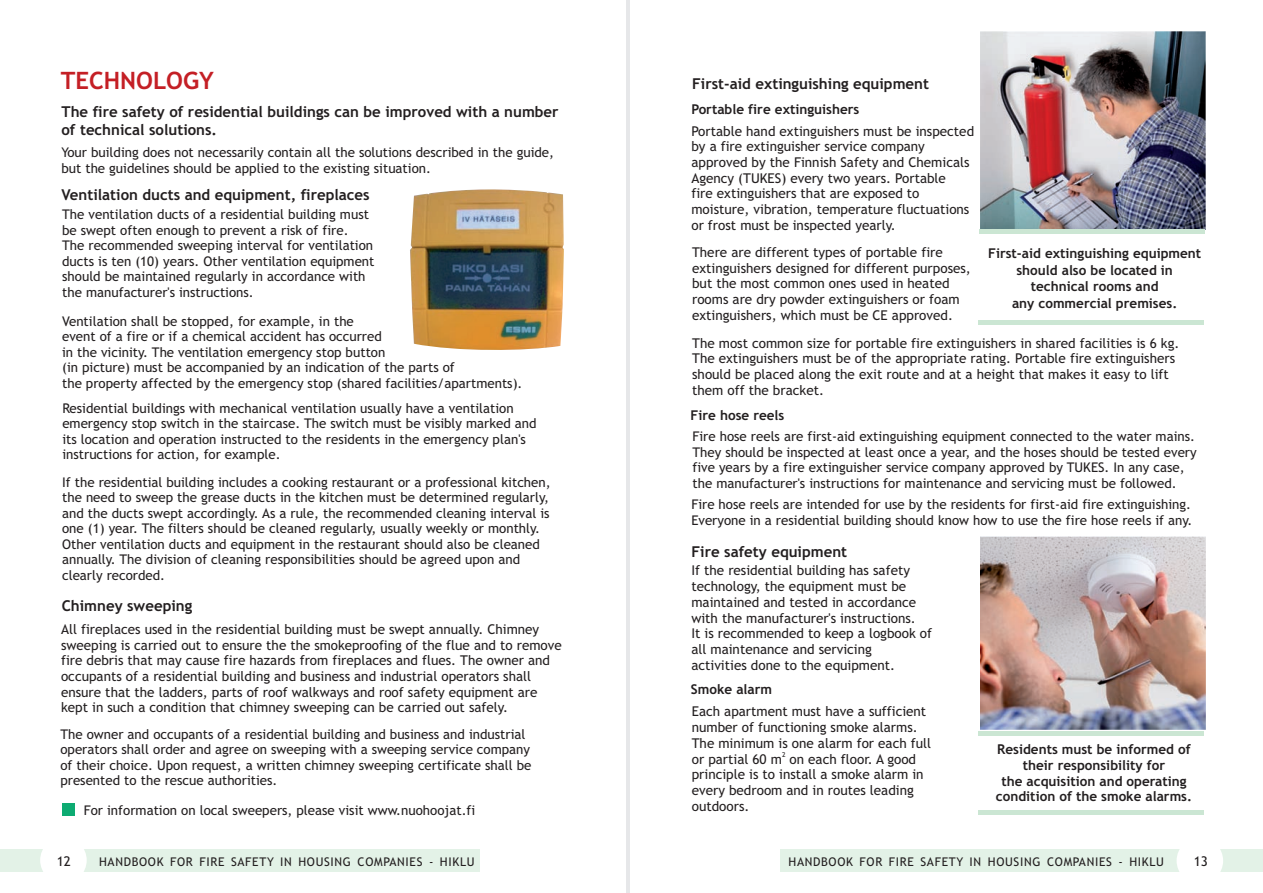
<style>
.page{position:relative;width:1263px;height:893px;background:#fff}
.page>*{position:absolute;margin:0;border:0;box-sizing:border-box;transform-origin:0 0}
.t1{font:700 24px "Trebuchet MS";color:#c41f25}
.t2{font:700 15px/17.4px "Trebuchet MS";color:#231f20}
.t3{font:13.5px/15.8px "Trebuchet MS";color:#231f20}
.t4{font:700 13.5px/16.5px "Trebuchet MS";color:#231f20;text-align:center}
.t5{font:13.35px/15.5px "Trebuchet MS";color:#231f20}
.t6{font:12px "Trebuchet MS";letter-spacing:.055em;color:#231f20}
.t7{font:6.75px "Trebuchet MS";color:#231f20}
.s1{font-size:13.35px}
</style>
<div class="page">
<div style="left:0;top:849px;width:480px;height:23px;background:#e3f2e7"></div>
<div style="left:780px;top:849px;width:483px;height:23px;background:#e3f2e7"></div>
<img style="left:980px;top:537px;width:226px;height:193px">
<div style="left:40px;top:837px;width:47px;height:46px;background:#fff;border-radius:50%"></div>
<div style="left:1176px;top:837px;width:47px;height:47px;background:#fff;border-radius:50%"></div>
<hr style="left:626px;top:0;width:4px;height:893px;background:#e6e7e9">
<div style="left:62px;top:803px;width:13px;height:12px;background:#0dab72"></div>
<img style="left:410px;top:189px;width:154px;height:161px">
<img style="left:980px;top:32px;width:226px;height:198px">
<div style="left:978px;top:731px;width:225px;height:5px;background:#cbe6d3"></div>
<hr style="left:978px;top:811px;width:225px;height:4px;background:#cbe6d3">
<hr style="left:979px;top:230px;width:225px;height:4px;background:#cbe6d3">
<div style="left:978px;top:320px;width:225px;height:5px;background:#cbe6d3"></div>
<h1 class="t1" style="left:61px;top:72px;width:155px">TECHNOLOGY</h1>
<p class="t2" style="left:61px;top:105px;width:499px">The fire safety of residential buildings can be improved with a number of technical solutions.</p>
<p class="t5" style="left:61px;top:146px;width:494px">Your building does not necessarily contain all the solutions described in the guide, but the guidelines should be applied to the existing situation.</p>
<p class="t2" style="left:61px;top:187px;width:310px">Ventilation ducts and equipment, fireplaces</p>
<p class="t5" style="left:62px;top:208px;width:314px">The ventilation ducts of a residential building must be swept often enough to prevent a risk of fire.<br>The recommended sweeping interval for ventilation ducts is ten (10) years. Other ventilation equipment should be maintained regularly in accordance with the manufacturer's instructions.</p>
<p class="t5" style="left:62px;top:315px;width:462px">Ventilation shall be stopped, for example, in the<br>event of a fire or if a chemical accident has occurred<br>in the vicinity. The ventilation emergency stop button<br>(in picture) must be accompanied by an indication of the parts of<br>the property affected by the emergency stop (shared facilities/apartments).</p>
<p class="t5" style="left:62px;top:401px;width:476px">Residential buildings with mechanical ventilation usually have a ventilation emergency stop switch in the staircase. The switch must be visibly marked and its location and operation instructed to the residents in the emergency plan's instructions for action, for example.</p>
<p class="t5" style="left:62px;top:476px;width:490px">If the residential building includes a cooking restaurant or a professional kitchen, the need to sweep the grease ducts in the kitchen must be determined regularly, and the ducts swept accordingly. As a rule, the recommended cleaning interval is one (1) year. The filters should be cleaned regularly, usually weekly or monthly.<br>Other ventilation ducts and equipment in the restaurant should also be cleaned annually. The division of cleaning responsibilities should be agreed upon and clearly recorded.</p>
<p class="t2" style="left:62px;top:599px;width:132px">Chimney sweeping</p>
<p class="t3" style="left:61px;top:622px;width:502px">All fireplaces used in the residential building must be swept annually. Chimney sweeping is carried out to ensure the <span class="s1">the smokeproofing</span> of the flue and to remove fire debris that may cause fire hazards from fireplaces and flues. The owner and occupants of a residential building and business and industrial operators shall ensure that the ladders, parts of roof walkways and roof safety equipment are kept in such a condition that chimney sweeping can be carried out safely.</p>
<p class="t5" style="left:60px;top:728px;width:473px">The owner and occupants of a residential building and business and industrial operators shall order and agree on sweeping with a sweeping service company of their choice. Upon request, a written chimney sweeping certificate shall be presented to the rescue authorities.</p>
<p class="t5" style="left:84px;top:804px;width:393px">For information on local sweepers, please visit www.nuohoojat.fi</p>
<p class="t2" style="left:692px;top:76px;width:238px">First-aid extinguishing equipment</p>
<p class="t4" style="left:691px;top:103px;width:170px">Portable fire extinguishers</p>
<p class="t3" style="left:691px;top:124px;width:284px">Portable hand extinguishers must be inspected</p>
<p class="t3" style="left:691px;top:140px;width:280px">by a fire extinguisher service company approved by the Finnish Safety and Chemicals Agency (TUKES) every two years. Portable fire extinguishers that are exposed to moisture, vibration, temperature fluctuations or frost must be inspected yearly.</p>
<p class="t3" style="left:692px;top:246px;width:280px">There are different types of portable fire extinguishers designed for different purposes, but the most common ones used in heated rooms are dry powder extinguishers or foam extinguishers, which must be CE approved.</p>
<p class="t4" style="left:988px;top:247px;width:215px">First-aid extinguishing equipment should also be located in technical rooms and<br>any commercial premises.</p>
<p class="t3" style="left:692px;top:336px;width:489px">The most common size for portable fire extinguishers in shared facilities is 6 kg.<br>The extinguishers must be of the appropriate rating. Portable fire extinguishers should be placed along the exit route and at a height that makes it easy to lift them off the bracket.</p>
<p class="t4" style="left:690px;top:408px;width:95px">Fire hose reels</p>
<p class="t5" style="left:692px;top:430px;width:506px">Fire hose reels are first-aid extinguishing equipment connected to the water mains.<br>They should be inspected at least once a year, and the hoses should be tested every five years by a fire extinguisher service company approved by TUKES. In any case, the manufacturer's instructions for maintenance and servicing must be followed.</p>
<p class="t5" style="left:691px;top:498px;width:503px">Fire hose reels are intended for use by the residents for first-aid fire extinguishing.<br>Everyone in a residential building should know how to use the fire hose reels if any.</p>
<p class="t3" style="left:691px;top:564px;width:242px">If the residential building has safety technology, the equipment must be maintained and tested in accordance with the manufacturer's instructions.<br>It is recommended to keep a logbook of all maintenance and servicing<br>activities done to the equipment.</p>
<p class="t3" style="left:692px;top:705px;width:241px">Each apartment must have a sufficient number of functioning smoke alarms.<br>The minimum is one alarm for each full</p>
<p class="t7" style="left:782px;top:752px;width:5px">2</p>
<p class="t3" style="left:692px;top:752px;width:233px">or partial 60 m on each floor. A good principle is to install a smoke alarm in every bedroom and in routes leading outdoors.</p>
<p class="t2" style="left:691px;top:544px;width:157px">Fire safety equipment</p>
<p class="t4" style="left:691px;top:682px;width:83px">Smoke alarm</p>
<p class="t4" style="left:996px;top:743px;width:198px;line-height:15.8px">Residents must be informed of their responsibility for<br>the acquisition and operating condition of the smoke alarms.</p>
<p class="t3" style="left:57px;top:854px;width:16px">12</p>
<p class="t6" style="left:99px;top:857px;width:377px">HANDBOOK FOR FIRE SAFETY IN HOUSING COMPANIES - HIKLU</p>
<p class="t6" style="left:788px;top:857px;width:377px">HANDBOOK FOR FIRE SAFETY IN HOUSING COMPANIES - HIKLU</p>
<p class="t3" style="left:1194px;top:854px;width:16px">13</p>
</div>
